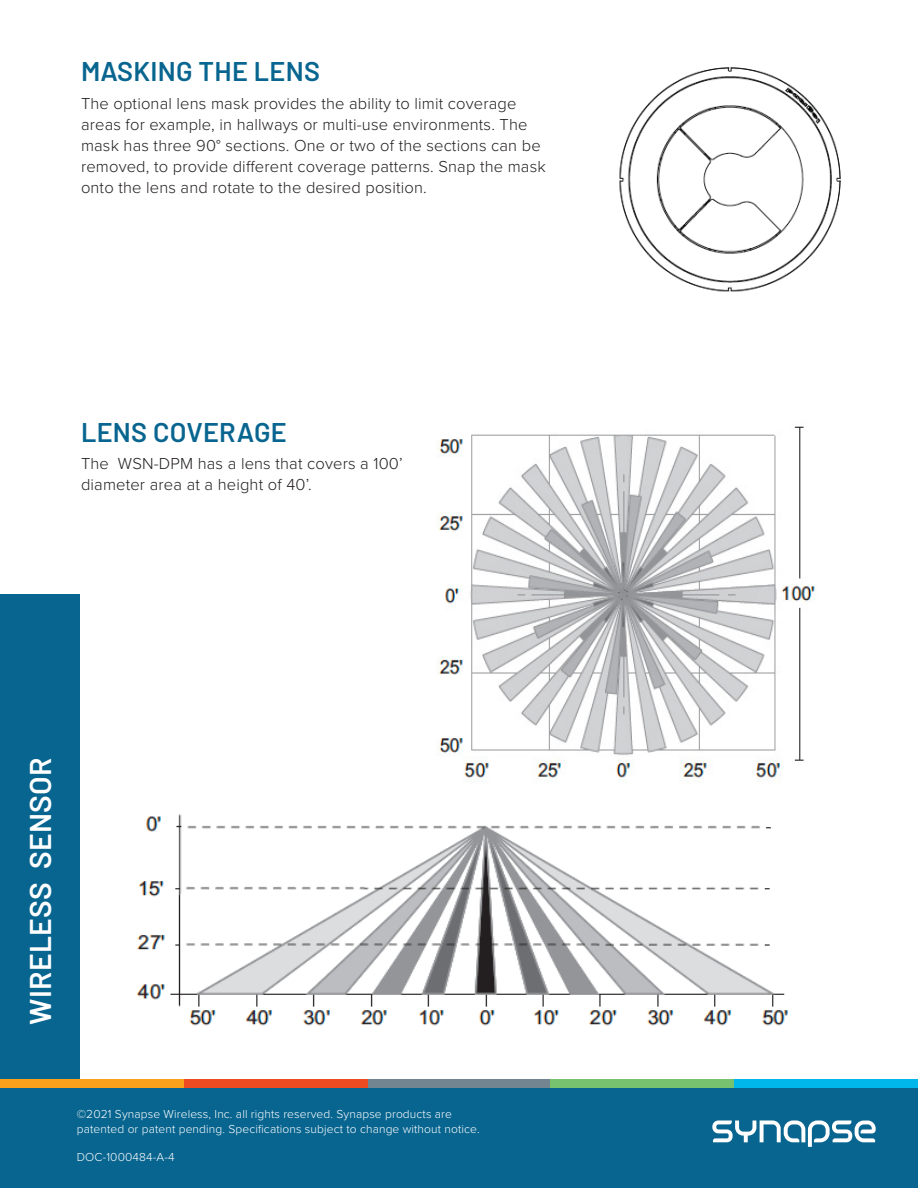
<style>
.page{position:relative;width:918px;height:1188px;background:#fff}
.page>*{position:absolute;margin:0;border:0;box-sizing:border-box;transform-origin:0 0}
.t1{font:600 30px "Barlow";letter-spacing:.01em;color:#fff}
.Heading_1{font:600 27px "Barlow";letter-spacing:.01em;color:#086590}
.t2{font:300 16.5px/21px "Proxima Nova";letter-spacing:.01em;color:#231f20}
.t3{font:300 12px/15px "Proxima Nova";letter-spacing:.01em;color:#fff}
</style>
<div class="page">
<div style="left:0;top:1079px;width:918px;height:109px;background:#086590"></div>
<div style="left:0;top:594px;width:79px;height:594px;background:#086590"></div>
<div style="left:0;top:1079px;width:184px;height:9px;background:#faa11b"></div>
<div style="left:184px;top:1079px;width:184px;height:9px;background:#ef4b23"></div>
<div style="left:368px;top:1079px;width:184px;height:9px;background:#748592"></div>
<div style="left:550px;top:1079px;width:184px;height:9px;background:#77c26e"></div>
<div style="left:734px;top:1079px;width:184px;height:9px;background:#00b7eb"></div>
<svg style="left:712px;top:1120px;width:164px;height:27px"></svg>
<img style="left:437px;top:426px;width:379px;height:356px">
<img style="left:136px;top:814px;width:652px;height:212px">
<img style="left:619px;top:67px;width:222px;height:225px">
<p class="Heading_1" style="left:81px;top:51px;width:241px">MASKING THE LENS</p>
<p class="t2" style="left:81px;top:92px;width:466px">The optional lens mask provides the ability to limit coverage areas for example, in hallways or multi-use environments. The mask has three 90° sections. One or two of the sections can be removed, to provide different coverage patterns. Snap the mask onto the lens and rotate to the desired position.</p>
<p class="Heading_1" style="left:81px;top:412px;width:207px">LENS COVERAGE</p>
<p class="t2" style="left:81px;top:453px;width:323px">The WSN-DPM has a lens that covers a 100’ diameter area at a height of 40’.</p>
<h1 class="t1" style="left:18px;top:1025px;width:269px;rotate:-90deg">WIRELESS SENSOR</h1>
<p class="t3" style="left:77px;top:1105px;width:404px">©2021 Synapse Wireless, Inc. all rights reserved. Synapse products are patented or patent pending. Specifications subject to change without notice.</p>
<p class="t3" style="left:77px;top:1149px;width:99px">DOC-1000484-A-4</p>
</div>
